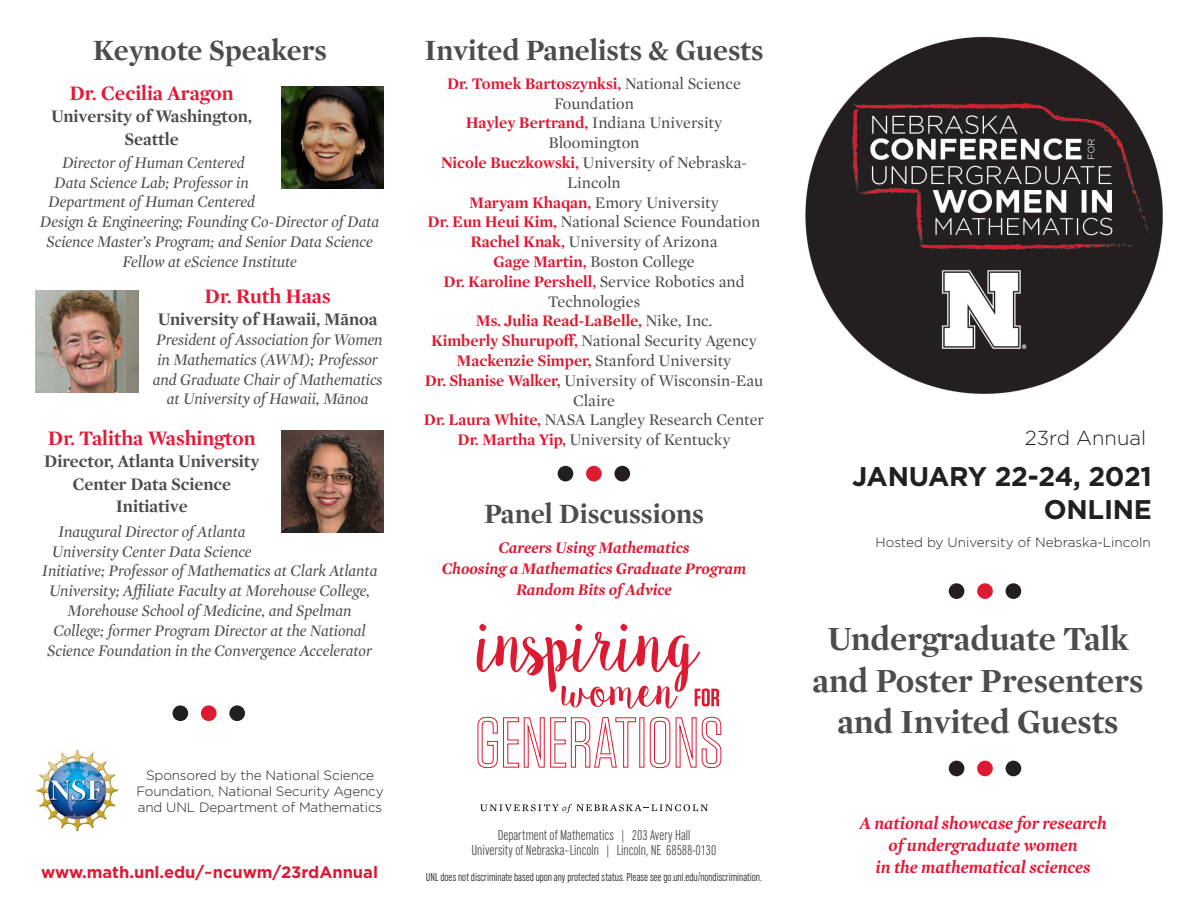
<style>
.page{position:relative;width:1188px;height:918px;background:#fff}
.page>*{position:absolute;margin:0;border:0;box-sizing:border-box;transform-origin:0 0}
.t1{font:700 34.5px/41.4px "Mercury Display";color:#4b4c4d;text-align:center}
.t2{font:700 30px "Mercury Display";color:#4b4c4d}
.t3{font:700 28.5px "Mercury Display";color:#4b4c4d}
.t4{font:700 27px "Gotham";letter-spacing:-.01em;color:#231f20}
.t5{font:700 21px "Mercury Display";color:#e51836}
.t6{font:300 20.25px "Gotham";color:#231f20}
.t7{font:700 18px/22.5px "Mercury Display";color:#4b4c4d;text-align:center}
.t8{font:italic 700 18px/21.6px "Mercury Display";color:#e51836;text-align:center}
.t9{font:italic 16.5px/19.8px "Mercury Display";color:#4b4c4d;text-align:center}
.t10{font:16.5px/19.8px "Mercury Display";color:#4b4c4d;text-align:center}
.t11{font:italic 700 16.5px "Mercury Display";color:#dc1a32}
.t12{font:700 16.5px "Gotham";color:#dc1a32}
.t13{font:700 16.5px "Mercury Display";color:#dc1a32}
.t14{font:300 15px "URW Grotesk Con";color:#4b4c4d}
.t15{font:300 13.5px/16.2px "Gotham";letter-spacing:-.01em;color:#231f20;text-align:center}
.t16{font:300 12px "URW Grotesk Con";color:#231f20}
.s1{font-weight:700;color:#dc1a32}
.s2{font-weight:400;color:#4b4c4d}
</style>
<div class="page">
<img style="left:36px;top:749px;width:82px;height:82px">
<svg style="left:477px;top:717px;width:159px;height:51px"></svg>
<div style="left:639px;top:717px;width:5px;height:51px;border:1px solid #dc1a32"></div>
<svg style="left:649px;top:717px;width:73px;height:51px"></svg>
<svg style="left:477px;top:624px;width:242px;height:85px"></svg>
<svg style="left:480px;top:804px;width:228px;height:9px"></svg>
<img style="left:805px;top:36px;width:358px;height:358px">
<div style="left:949px;top:583px;width:15px;height:16px;background:#231f20;border-radius:50%"></div>
<div style="left:977px;top:583px;width:16px;height:16px;background:#dc1a32;border-radius:50%"></div>
<div style="left:1006px;top:583px;width:15px;height:16px;background:#231f20;border-radius:50%"></div>
<div style="left:949px;top:761px;width:15px;height:15px;background:#231f20;border-radius:50%"></div>
<div style="left:977px;top:761px;width:16px;height:15px;background:#dc1a32;border-radius:50%"></div>
<div style="left:1006px;top:761px;width:15px;height:15px;background:#231f20;border-radius:50%"></div>
<div style="left:558px;top:466px;width:15px;height:15px;background:#231f20;border-radius:50%"></div>
<div style="left:586px;top:466px;width:16px;height:15px;background:#dc1a32;border-radius:50%"></div>
<div style="left:614px;top:466px;width:16px;height:15px;background:#231f20;border-radius:50%"></div>
<div style="left:173px;top:705px;width:15px;height:16px;background:#231f20;border-radius:50%"></div>
<div style="left:201px;top:705px;width:16px;height:16px;background:#dc1a32;border-radius:50%"></div>
<div style="left:229px;top:705px;width:16px;height:16px;background:#231f20;border-radius:50%"></div>
<img style="left:281px;top:86px;width:103px;height:103px">
<img style="left:36px;top:290px;width:102px;height:103px">
<img style="left:281px;top:430px;width:103px;height:103px">
<p class="t2" style="left:93px;top:28px;width:236px">Keynote Speakers</p>
<p class="t5" style="left:69px;top:78px;width:166px">Dr. Cecilia Aragon</p>
<p class="t7" style="left:51px;top:104px;width:203px">University of Washington,<br>Seattle</p>
<p class="t9" style="left:62px;top:152px;width:184px">Director of Human Centered</p>
<p class="t9" style="left:54px;top:172px;width:196px">Data Science Lab; Professor in</p>
<p class="t9" style="left:48px;top:191px;width:208px">Department of Human Centered</p>
<p class="t9" style="left:40px;top:211px;width:341px">Design &amp; Engineering; Founding Co-Director of Data</p>
<p class="t9" style="left:46px;top:231px;width:328px">Science Master’s Program; and Senior Data Science</p>
<p class="t9" style="left:122px;top:251px;width:176px">Fellow at eScience Institute</p>
<p class="t5" style="left:205px;top:280px;width:128px">Dr. Ruth Haas</p>
<p class="t7" style="left:158px;top:307px;width:221px">University of Hawaii, Mānoa</p>
<p class="t9" style="left:153px;top:329px;width:231px">President of Association for Women in Mathematics (AWM); Professor and Graduate Chair of Mathematics at University of Hawaii, Mānoa</p>
<p class="t5" style="left:48px;top:423px;width:209px">Dr. Talitha Washington</p>
<p class="t7" style="left:44px;top:449px;width:217px">Director, Atlanta University<br>Center Data Science<br>Initiative</p>
<p class="t9" style="left:58px;top:521px;width:189px">Inaugural Director of Atlanta</p>
<p class="t9" style="left:52px;top:541px;width:201px">University Center Data Science</p>
<p class="t9" style="left:42px;top:560px;width:337px">Initiative; Professor of Mathematics at Clark Atlanta</p>
<p class="t9" style="left:49px;top:580px;width:323px">University; Affiliate Faculty at Morehouse College,</p>
<p class="t9" style="left:68px;top:600px;width:286px">Morehouse School of Medicine, and Spelman</p>
<p class="t9" style="left:53px;top:620px;width:314px">College; former Program Director at the National</p>
<p class="t9" style="left:47px;top:640px;width:326px">Science Foundation in the Convergence Accelerator</p>
<p class="t2" style="left:424px;top:28px;width:341px">Invited Panelists &amp; Guests</p>
<p class="t10" style="left:447px;top:73px;width:295px"><span class="s1">Dr. Tomek Bartoszynksi,</span> National Science<br>Foundation</p>
<p class="t10" style="left:466px;top:112px;width:258px"><span class="s1">Hayley Bertrand,</span> Indiana University<br>Bloomington</p>
<p class="t10" style="left:441px;top:152px;width:308px"><span class="s1">Nicole Buczkowski,</span> University of Nebraska-<br>Lincoln</p>
<p class="t10" style="left:469px;top:192px;width:251px"><span class="s1">Maryam Khaqan,</span> Emory University</p>
<p class="t10" style="left:428px;top:211px;width:334px"><span class="s1">Dr. Eun Heui Kim,</span> National Science Foundation</p>
<p class="t10" style="left:471px;top:231px;width:248px"><span class="s1">Rachel Knak,</span> University of Arizona</p>
<p class="t10" style="left:493px;top:251px;width:203px"><span class="s1">Gage Martin,</span> Boston College</p>
<p class="t10" style="left:444px;top:271px;width:302px"><span class="s1">Dr. Karoline Pershell,</span> Service Robotics and<br>Technologies</p>
<p class="t13" style="left:476px;top:309px;width:238px">Ms. Julia Read-LaBelle, <span class="s2">Nike, Inc.</span></p>
<p class="t10" style="left:431px;top:330px;width:327px"><span class="s1">Kimberly Shurupoff,</span> National Security Agency</p>
<p class="t10" style="left:457px;top:350px;width:276px"><span class="s1">Mackenzie Simper,</span> Stanford University</p>
<p class="t10" style="left:425px;top:370px;width:340px"><span class="s1">Dr. Shanise Walker,</span> University of Wisconsin-Eau<br>Claire</p>
<p class="t10" style="left:424px;top:409px;width:342px"><span class="s1">Dr. Laura White,</span> NASA Langley Research Center</p>
<p class="t10" style="left:458px;top:429px;width:274px"><span class="s1">Dr. Martha Yip,</span> University of Kentucky</p>
<p class="t3" style="left:484px;top:493px;width:221px">Panel Discussions</p>
<p class="t11" style="left:498px;top:536px;width:193px">Careers Using Mathematics</p>
<p class="t11" style="left:442px;top:557px;width:306px">Choosing a Mathematics Graduate Program</p>
<p class="t11" style="left:516px;top:578px;width:157px">Random Bits of Advice</p>
<p class="t15" style="left:136px;top:767px;width:249px">Sponsored by the National Science<br>Foundation, National Security Agency and UNL Department of Mathematics</p>
<p class="t12" style="left:41px;top:861px;width:338px">www.math.unl.edu/~ncuwm/23rdAnnual</p>
<p class="t14" style="left:498px;top:828px;width:194px">Department of Mathematics | 203 Avery Hall</p>
<p class="t14" style="left:472px;top:843px;width:246px">University of Nebraska–Lincoln | Lincoln, NE 68588-0130</p>
<p class="t16" style="left:426px;top:871px;width:338px">UNL does not discriminate based upon any protected status. Please see go.unl.edu/nondiscrimination.</p>
<p class="t6" style="left:1025px;top:425px;width:123px">23rd Annual</p>
<p class="t4" style="left:852px;top:459px;width:301px">JANUARY 22-24, 2021</p>
<p class="t4" style="left:1044px;top:491px;width:110px">ONLINE</p>
<p class="t15" style="left:876px;top:534px;width:277px">Hosted by University of Nebraska-Lincoln</p>
<p class="t1" style="left:813px;top:617px;width:332px">Undergraduate Talk and Poster Presenters</p>
<p class="t1" style="left:837px;top:700px;width:283px">and Invited Guests</p>
<p class="t8" style="left:859px;top:812px;width:249px">A national showcase for research of undergraduate women<br>in the mathematical sciences</p>
</div>
